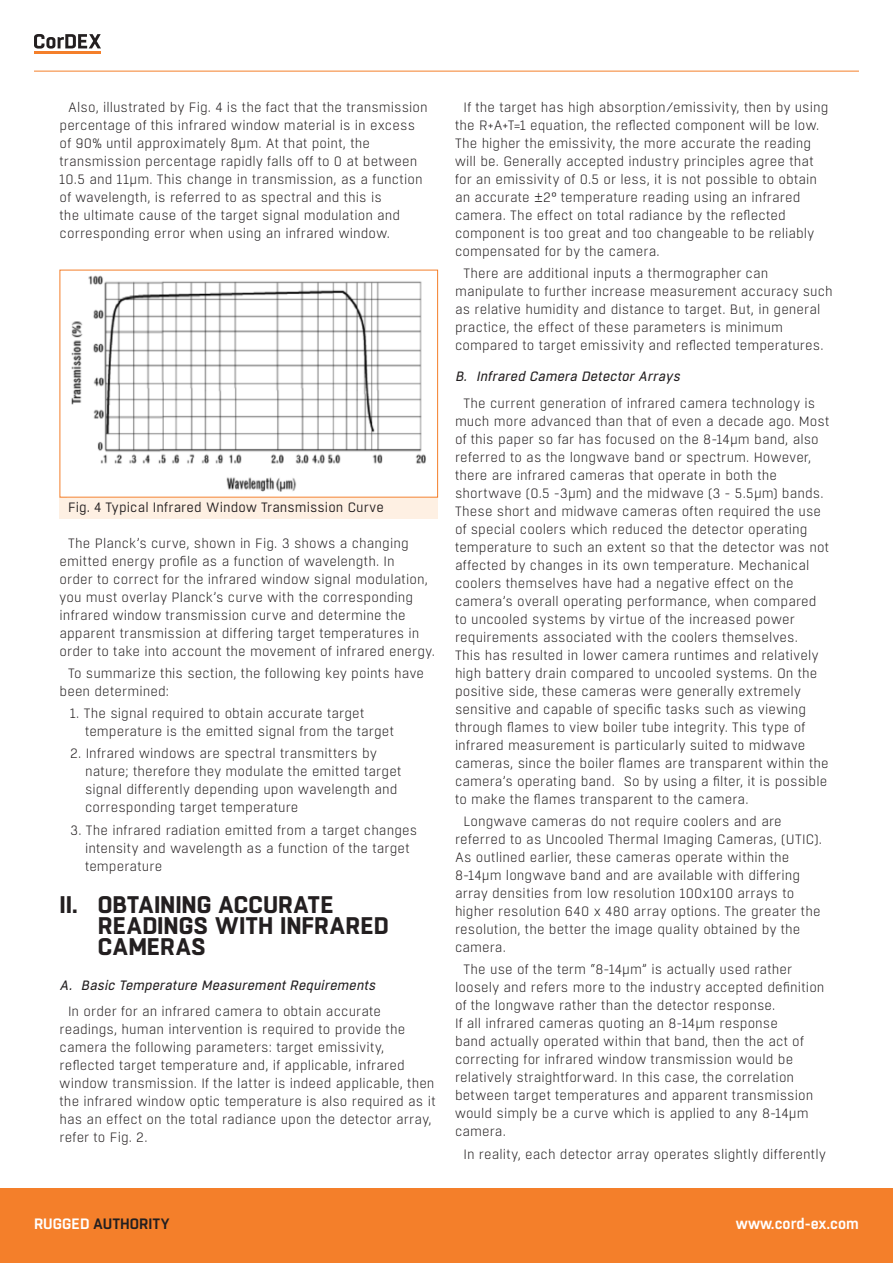
<style>
.page{position:relative;width:893px;height:1263px;background:#fff}
.page>*{position:absolute;margin:0;border:0;box-sizing:border-box;transform-origin:0 0}
.t1{font:700 24px/21px "Boxed";letter-spacing:-.005em;color:#231f20}
.t2{font:600 15px "Boxed";color:#231f20}
.t3{font:600 15px "Boxed";color:#fff}
.Body{font:300 13.5px/18px "Boxed";letter-spacing:.005em;color:#231f20}
.Italic_Titles{font:italic 13.5px "Boxed";color:#231f20}
.Picture_Titles{font:13.5px "Boxed";letter-spacing:.005em;color:#231f20}
.s1{font-family:"Abadi";font-stretch:condensed}
.s2{color:#fff}
</style>
<div class="page">
<svg style="left:34px;top:34px;width:67px;height:15px"></svg>
<hr style="left:34px;top:51px;width:67px;height:3px;background:#f47f2a">
<hr style="left:34px;top:71px;width:825px;height:1px;background:#f47f2a">
<div style="left:0;top:1189px;width:893px;height:74px;background:#f47f2a"></div>
<div style="left:60px;top:497px;width:378px;height:22px;background:#fef0e3"></div>
<img style="left:71px;top:275px;width:355px;height:217px">
<p class="Body" style="left:60px;top:99px;width:370px;text-indent:9px">Also, illustrated by Fig. 4 is the fact that the transmission percentage of this infrared window material is in excess of 90% until approximately 8µm. At that point, the transmission percentage rapidly falls off to 0 at between 10.5 and 11µm. This change in transmission, as a function of wavelength, is referred to as spectral and this is<br>the ultimate cause of the target signal modulation and corresponding error when using an infrared window.</p>
<p class="Picture_Titles" style="left:68px;top:499px;width:317px">Fig. 4 Typical Infrared Window Transmission Curve</p>
<p class="Body" style="left:60px;top:534px;width:377px;text-indent:9px">The Planck’s curve, shown in Fig. 3 shows a changing emitted energy profile as a function of wavelength. In<br>order to correct for the infrared window signal modulation, you must overlay Planck’s curve with the corresponding infrared window transmission curve and determine the apparent transmission at differing target temperatures in order to take into account the movement of infrared energy.</p>
<p class="Body" style="left:60px;top:664px;width:366px;text-indent:9px">To summarize this section, the following key points have been determined:</p>
<p class="Body" style="left:85px;top:704px;width:310px;text-indent:-15px">1. The signal required to obtain accurate target temperature is the emitted signal from the target</p>
<p class="Body" style="left:85px;top:745px;width:318px;text-indent:-15px">2. Infrared windows are spectral transmitters by nature; therefore they modulate the emitted target signal differently depending upon wavelength and corresponding target temperature</p>
<p class="Body" style="left:85px;top:821px;width:334px;text-indent:-15px">3. The infrared radiation emitted from a target changes intensity and wavelength as a function of the target temperature</p>
<p class="t1" style="left:98px;top:895px;width:292px;text-indent:-38px">II. OBTAINING ACCURATE<br>READINGS WITH INFRARED<br>CAMERAS</p>
<p class="Italic_Titles" style="left:60px;top:976px;width:321px">A. Basic Temperature MeasurementRequirements</p>
<p class="Body" style="left:60px;top:1003px;width:378px;text-indent:9px">In order for an infrared camera to obtain accurate readings, human intervention is required to provide the camera the following parameters: target emissivity, reflected target temperature and, if applicable, infrared window transmission. If the latter is indeed applicable, then the infrared window optic temperature is also required as it has an effect on the total radiance upon the detector array, refer to Fig. 2.</p>
<p class="Body" style="left:455px;top:99px;width:375px;text-indent:9px">If the target has high absorption/emissivity, then by using the R+A+T=1 equation, the reflected component will be low.<br>The higher the emissivity, the more accurate the reading will be. Generally accepted industry principles agree that for an emissivity of 0.5 or less, it is not possible to obtain an accurate <span class="s1">±</span>2° temperature reading using an infrared camera. The effect on total radiance by the reflected component is too great and too changeable to be reliably compensated for by the camera.</p>
<p class="Body" style="left:455px;top:265px;width:379px;text-indent:9px">There are additional inputs a thermographer can manipulate to further increase measurement accuracy such as relative humidity and distance to target. But, in general practice, the effect of these parameters is minimum compared to target emissivity and reflected temperatures.</p>
<p class="Italic_Titles" style="left:455px;top:368px;width:230px">B. Infrared Camera DetectorArrays</p>
<p class="Body" style="left:455px;top:394px;width:376px;text-indent:9px">The current generation of infrared camera technology is much more advanced than that of even a decade ago. Most of this paper so far has focused on the 8-14µm band, also referred to as the longwave band or spectrum. However, there are infrared cameras that operate in both the shortwave (0.5 -3µm) and the midwave (3 - 5.5µm) bands.<br>These short and midwave cameras often required the use of special coolers which reduced the detector operating temperature to such an extent so that the detector was not affected by changes in its own temperature. Mechanical coolers themselves have had a negative effect on the camera’s overall operating performance, when compared to uncooled systems by virtue of the increased power requirements associated with the coolers themselves.<br>This has resulted in lower camera runtimes and relatively high battery drain compared to uncooled systems. On the positive side, these cameras were generally extremely sensitive and capable of specific tasks such as viewing through flames to view boiler tube integrity. This type of infrared measurement is particularly suited to midwave cameras, since the boiler flames are transparent within the camera’s operating band. So by using a filter, it is possible to make the flames transparent to the camera.</p>
<p class="Body" style="left:455px;top:812px;width:369px;text-indent:9px">Longwave cameras do not require coolers and are referred to as Uncooled Thermal Imaging Cameras, (UTIC).<br>As outlined earlier, these cameras operate within the 8-14µm longwave band and are available with differing array densities from low resolution 100x100 arrays to higher resolution 640 x 480 array options. The greater the resolution, the better the image quality obtained by the camera.</p>
<p class="Body" style="left:455px;top:961px;width:371px;text-indent:9px">The use of the term “8-14µm” is actually used rather loosely and refers more to the industry accepted definition of the longwave rather than the detector response.<br>If all infrared cameras quoting an 8-14µm response<br>band actually operated within that band, then the act of correcting for infrared window transmission would be relatively straightforward. In this case, the correlation between target temperatures and apparent transmission would simply be a curve which is applied to any 8-14µm camera.</p>
<p class="Body" style="left:463px;top:1145px;width:364px">In reality, each detector array operates slightly differently</p>
<p class="t2" style="left:34px;top:1214px;width:137px"><span class="s2">RUGGED</span> AUTHORITY</p>
<p class="t3" style="left:736px;top:1214px;width:125px">www.cord-ex.com</p>
</div>
